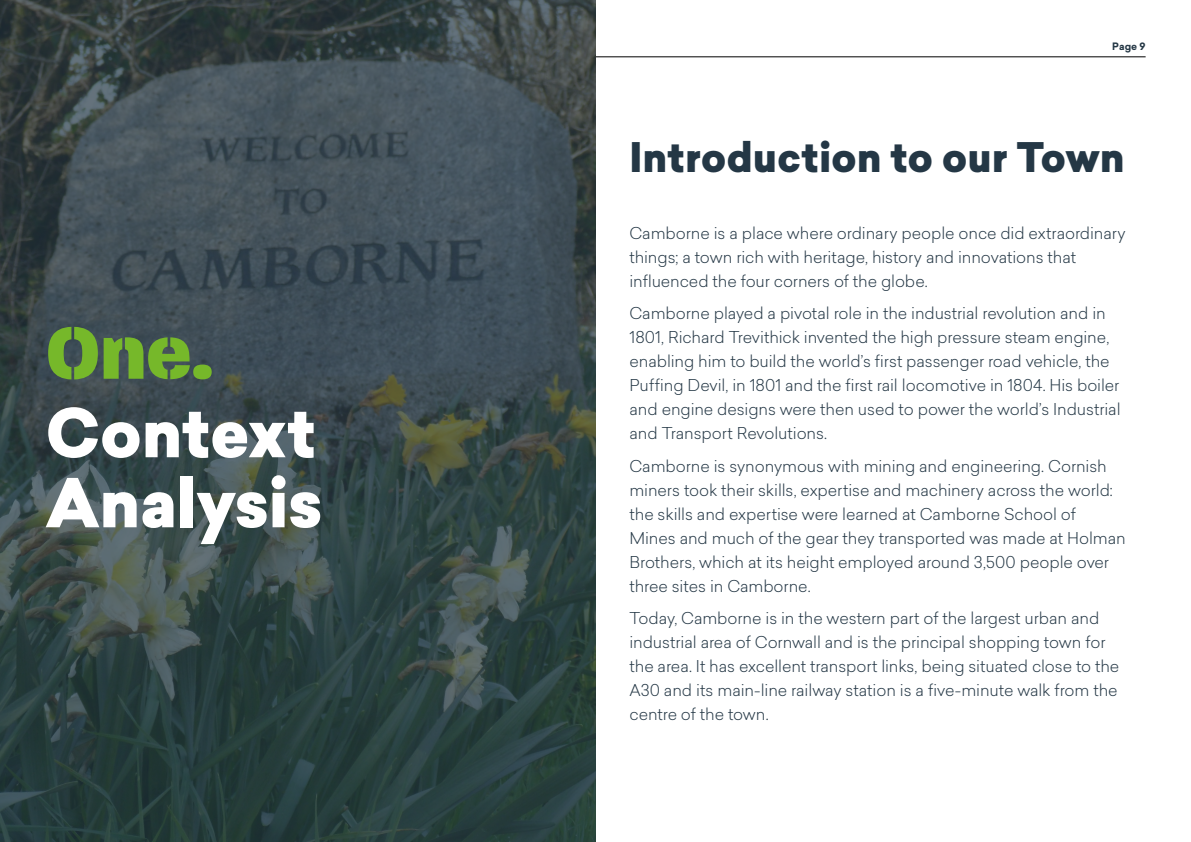
<style>
.page{position:relative;width:1191px;height:842px;background:#fff}
.page>*{position:absolute;margin:0;border:0;box-sizing:border-box;transform-origin:0 0}
.t1{font:800 80px "Paralucent Stencil";color:#76b82a}
.t2{font:900 66px/70px "Sailec";letter-spacing:-.01em;color:#fff}
.t3{font:900 40px "Sailec";letter-spacing:-.005em;color:#243745}
.t4{font:300 16px/24px "Sailec";letter-spacing:-.005em;color:#243745}
.t5{font:700 10px "Sailec";color:#243745}
</style>
<div class="page">
<hr style="left:45px;top:57px;width:1100px;height:1px;background:#000">
<img style="left:0;top:0;width:595px;height:842px">
<h1 class="t1" style="left:45px;top:299px;width:169px">One.</h1>
<h2 class="t2" style="left:45px;top:400px;width:278px">Context<br>Analysis</h2>
<p class="t5" style="left:1112px;top:39px;width:35px">Page 9</p>
<h3 class="t3" style="left:629px;top:128px;width:497px">Introduction to our Town</h3>
<p class="t4" style="left:629px;top:220px;width:497px">Camborne is a place where ordinary people once did extraordinary things; a town rich with heritage, history and innovations that influenced the four corners of the globe.</p>
<p class="t4" style="left:629px;top:301px;width:492px">Camborne played a pivotal role in the industrial revolution and in 1801, Richard Trevithick invented the high pressure steam engine, enabling him to build the world’s first passenger road vehicle, the Puffing Devil, in 1801 and the first rail locomotive in 1804. His boiler and engine designs were then used to power the world’s Industrial and Transport Revolutions.</p>
<p class="t4" style="left:629px;top:453px;width:498px">Camborne is synonymous with mining and engineering. Cornish miners took their skills, expertise and machinery across the world: the skills and expertise were learned at Camborne School of Mines and much of the gear they transported was made at Holman Brothers, which at its height employed around 3,500 people over three sites in Camborne.</p>
<p class="t4" style="left:629px;top:606px;width:491px">Today, Camborne is in the western part of the largest urban and industrial area of Cornwall and is the principal shopping town for the area. It has excellent transport links, being situated close to the A30 and its main-line railway station is a five-minute walk from the centre of the town.</p>
</div>
